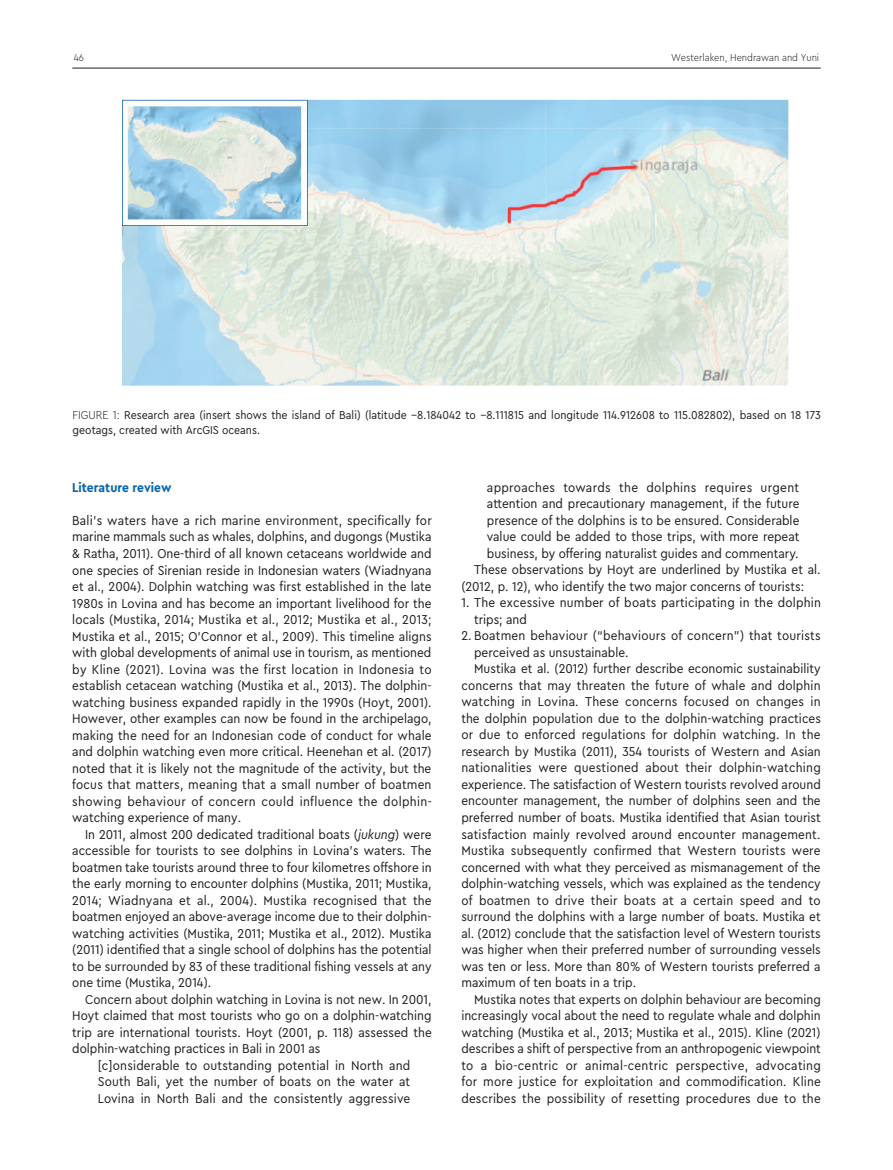
<style>
.page{position:relative;width:893px;height:1170px;background:#fff}
.page>*{position:absolute;margin:0;border:0;box-sizing:border-box;transform-origin:0 0}
.t1{font:13.5px/16.5px "Cera Compact Pro";color:#231f20;text-align:justify}
.t2{font:13.5px "Cera Compact Pro";letter-spacing:.02em;color:#231f20}
.t3{font:13.5px "Cera Compact Pro";letter-spacing:.025em;color:#231f20}
.t4{font:700 13.5px "Cera Compact Pro";color:#0164b2}
.t5{font:12px/15px "Cera Compact Pro";color:#231f20}
.t6{font:300 10.5px "Cera Compact Pro";color:#231f20}
.s1{font-weight:300}
.s2{font-style:italic}
</style>
<div class="page">
<hr style="left:72px;top:68px;width:749px;height:1px;background:#231f20">
<img style="left:122px;top:99px;width:667px;height:287px">
<p class="t6" style="left:74px;top:51px;width:12px">46</p>
<p class="t6" style="left:671px;top:51px;width:150px">Westerlaken, Hendrawan and Yuni</p>
<p class="t5" style="left:73px;top:407px;width:750px"><span class="s1">Figure 1:</span> Research area (insert shows the island of Bali) (latitude −8.184042 to −8.111815 and longitude 114.912608 to 115.082802), based on 18 173 geotags, created with ArcGIS oceans.</p>
<p class="t4" style="left:72px;top:478px;width:101px">Literature review</p>
<p class="t1" style="left:72px;top:511px;width:361px">Bali’s waters have a rich marine environment, specifically for marine mammals such as whales, dolphins, and dugongs (Mustika &amp; Ratha, 2011). One-third of all known cetaceans worldwide and one species of Sirenian reside in Indonesian waters (Wiadnyana et al., 2004). Dolphin watching was first established in the late 1980s in Lovina and has become an important livelihood for the locals (Mustika, 2014; Mustika et al., 2012; Mustika et al., 2013; Mustika et al., 2015; O’Connor et al., 2009). This timeline aligns with global developments of animal use in tourism, as mentioned by Kline (2021). Lovina was the first location in Indonesia to establish cetacean watching (Mustika et al., 2013). The dolphin&shy;watching business expanded rapidly in the 1990s (Hoyt, 2001).<br>However, other examples can now be found in the archipelago, making the need for an Indonesian code of conduct for whale and dolphin watching even more critical. Heenehan et al. (2017) noted that it is likely not the magnitude of the activity, but the focus that matters, meaning that a small number of boatmen showing behaviour of concern could influence the dolphin&shy;watching experience of many.</p>
<p class="t1" style="left:72px;top:825px;width:361px;text-indent:13px">In 2011, almost 200 dedicated traditional boats (<span class="s2">jukung</span>) were accessible for tourists to see dolphins in Lovina’s waters. The boatmen take tourists around three to four kilometres offshore in the early morning to encounter dolphins (Mustika, 2011; Mustika, 2014; Wiadnyana et al., 2004). Mustika recognised that the boatmen enjoyed an above-average income due to their dolphin&shy;watching activities (Mustika, 2011; Mustika et al., 2012). Mustika (2011) identified that a single school of dolphins has the potential to be surrounded by 83 of these traditional fishing vessels at any one time (Mustika, 2014).</p>
<p class="t1" style="left:85px;top:990px;width:348px">Concern about dolphin watching in Lovina is not new. In 2001,</p>
<p class="t1" style="left:72px;top:1006px;width:361px">Hoyt claimed that most tourists who go on a dolphin-watching</p>
<p class="t1" style="left:72px;top:1023px;width:361px">trip are international tourists. Hoyt (2001, p. 118) assessed the</p>
<p class="t1" style="left:72px;top:1039px;width:250px">dolphin-watching practices in Bali in 2001 as</p>
<p class="t1" style="left:98px;top:1056px;width:314px">[c]onsiderable to outstanding potential in North and</p>
<p class="t1" style="left:98px;top:1072px;width:314px">South Bali, yet the number of boats on the water at</p>
<p class="t1" style="left:98px;top:1089px;width:314px">Lovina in North Bali and the consistently aggressive</p>
<p class="t3" style="left:487px;top:478px;width:314px">approaches towards the dolphins requires urgent</p>
<p class="t1" style="left:487px;top:495px;width:314px">attention and precautionary management, if the future</p>
<p class="t1" style="left:487px;top:511px;width:314px">presence of the dolphins is to be ensured. Considerable</p>
<p class="t1" style="left:487px;top:528px;width:314px">value could be added to those trips, with more repeat</p>
<p class="t1" style="left:487px;top:544px;width:313px">business, by offering naturalist guides and commentary.</p>
<p class="t1" style="left:474px;top:561px;width:348px">These observations by Hoyt are underlined by Mustika et al.</p>
<p class="t1" style="left:461px;top:577px;width:344px">(2012, p. 12), who identify the two major concerns of tourists:</p>
<p class="t1" style="left:474px;top:594px;width:348px;text-indent:-13px">1. The excessive number of boats participating in the dolphin trips; and</p>
<p class="t1" style="left:461px;top:627px;width:361px">2. Boatmen behaviour (“behaviours of concern”) that tourists</p>
<p class="t1" style="left:474px;top:643px;width:156px">perceived as unsustainable.</p>
<p class="t1" style="left:474px;top:660px;width:348px">Mustika et al. (2012) further describe economic sustainability</p>
<p class="t1" style="left:461px;top:676px;width:361px">concerns that may threaten the future of whale and dolphin</p>
<p class="t1" style="left:461px;top:693px;width:361px">watching in Lovina. These concerns focused on changes in</p>
<p class="t1" style="left:461px;top:709px;width:361px">the dolphin population due to the dolphin-watching practices</p>
<p class="t1" style="left:461px;top:726px;width:361px">or due to enforced regulations for dolphin watching. In the</p>
<p class="t1" style="left:461px;top:742px;width:361px">research by Mustika (2011), 354 tourists of Western and Asian</p>
<p class="t1" style="left:461px;top:759px;width:361px">nationalities were questioned about their dolphin-watching</p>
<p class="t1" style="left:461px;top:775px;width:361px">experience. The satisfaction of Western tourists revolved around</p>
<p class="t1" style="left:461px;top:792px;width:361px">encounter management, the number of dolphins seen and the</p>
<p class="t1" style="left:461px;top:808px;width:361px">preferred number of boats. Mustika identified that Asian tourist</p>
<p class="t1" style="left:461px;top:825px;width:361px">satisfaction mainly revolved around encounter management.</p>
<p class="t1" style="left:461px;top:841px;width:361px">Mustika subsequently confirmed that Western tourists were</p>
<p class="t1" style="left:461px;top:858px;width:361px">concerned with what they perceived as mismanagement of the</p>
<p class="t1" style="left:461px;top:874px;width:361px">dolphin-watching vessels, which was explained as the tendency</p>
<p class="t1" style="left:461px;top:891px;width:361px">of boatmen to drive their boats at a certain speed and to</p>
<p class="t1" style="left:461px;top:907px;width:361px">surround the dolphins with a large number of boats. Mustika et</p>
<p class="t1" style="left:461px;top:924px;width:361px">al. (2012) conclude that the satisfaction level of Western tourists</p>
<p class="t1" style="left:461px;top:940px;width:361px">was higher when their preferred number of surrounding vessels</p>
<p class="t1" style="left:461px;top:957px;width:361px">was ten or less. More than 80% of Western tourists preferred a</p>
<p class="t1" style="left:461px;top:973px;width:176px">maximum of ten boats in a trip.</p>
<p class="t1" style="left:474px;top:990px;width:348px">Mustika notes that experts on dolphin behaviour are becoming</p>
<p class="t1" style="left:461px;top:1006px;width:361px">increasingly vocal about the need to regulate whale and dolphin</p>
<p class="t1" style="left:461px;top:1023px;width:361px">watching (Mustika et al., 2013; Mustika et al., 2015). Kline (2021)</p>
<p class="t1" style="left:461px;top:1039px;width:361px">describes a shift of perspective from an anthropogenic viewpoint</p>
<p class="t2" style="left:461px;top:1055px;width:361px">to a bio-centric or animal-centric perspective, advocating</p>
<p class="t1" style="left:461px;top:1072px;width:361px">for more justice for exploitation and commodification. Kline</p>
<p class="t1" style="left:461px;top:1089px;width:361px">describes the possibility of resetting procedures due to the</p>
</div>
